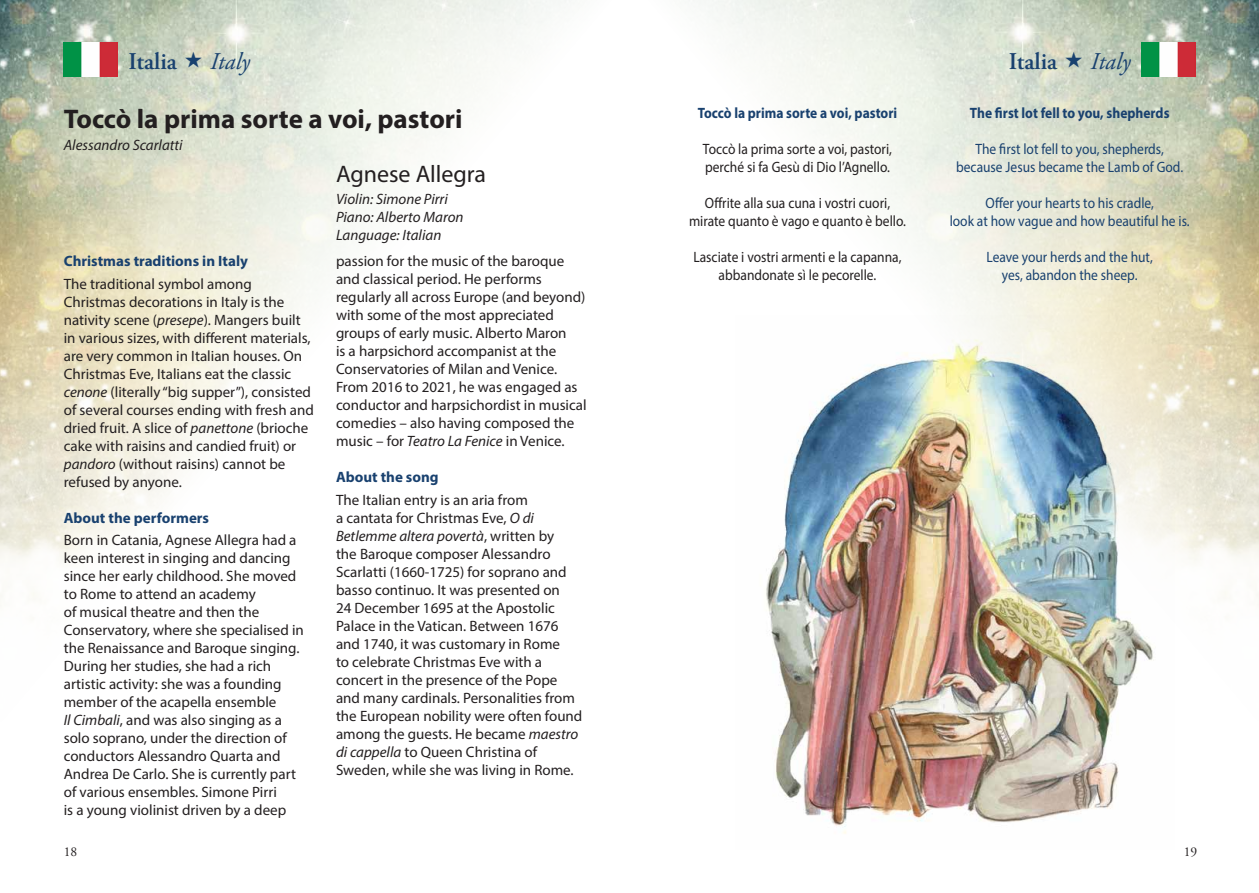
<style>
.page{position:relative;width:1259px;height:893px;background:#fff}
.page>*{position:absolute;margin:0;border:0;box-sizing:border-box;transform-origin:0 0}
.t1{font:700 27px "Myriad Pro";color:#231f20}
.t2{font:24px "Myriad Pro";color:#231f20}
.t3{font:600 24px "Adobe Garamond Pro";color:#19416f}
.t4{font:italic 24px "Adobe Garamond Pro";color:#19416f}
.t5{font:15px/18px "Myriad Pro";color:#231f20}
.t6{font:15px/18px "Myriad Pro";color:#231f20;text-align:center;scale:.9 1}
.t7{font:15px/18px "Myriad Pro";color:#19416f;text-align:center;scale:.9 1}
.t8{font:italic 15px/18px "Myriad Pro";color:#231f20}
.t9{font:700 15px "Myriad Pro";color:#19416f;scale:.9 1}
.t10{font:700 15px "Myriad Pro";color:#19416f}
.t11{font:13.5px "Adobe Garamond Pro";color:#231f20}
.s1{font-style:italic}
</style>
<div class="page">
<img style="left:0;top:0;width:1259px;height:597px">
<img style="left:1141px;top:43px;width:54px;height:34px">
<img style="left:736px;top:316px;width:438px;height:518px">
<img style="left:64px;top:43px;width:54px;height:34px">
<svg style="left:1065px;top:51px;width:17px;height:16px"></svg>
<svg style="left:185px;top:51px;width:17px;height:16px"></svg>
<h2 class="t3" style="left:128px;top:47px;width:50px">Italia</h2>
<h2 class="t4" style="left:210px;top:47px;width:41px">Italy</h2>
<h1 class="t1" style="left:64px;top:101px;width:400px">Toccò la prima sorte a voi, pastori</h1>
<p class="t8" style="left:64px;top:136px;width:120px">Alessandro Scarlatti</p>
<h2 class="t2" style="left:336px;top:159px;width:152px">Agnese Allegra</h2>
<p class="t8" style="left:336px;top:190px;width:129px">Violin: Simone Pirri<br>Piano: Alberto Maron<br>Language: Italian</p>
<p class="t10" style="left:64px;top:252px;width:186px">Christmas traditions in Italy</p>
<p class="t5" style="left:64px;top:274px;width:252px">The traditional symbol among Christmas decorations in Italy is the nativity scene (<span class="s1">presepe</span>). Mangers built in various sizes, with different materials, are very common in Italian houses. On Christmas Eve, Italians eat the classic <span class="s1">cenone</span> (literally “big supper”), consisted of several courses ending with fresh and dried fruit. A slice of <span class="s1">panettone</span> (brioche cake with raisins and candied fruit) or <span class="s1">pandoro</span> (without raisins) cannot be refused by anyone.</p>
<p class="t10" style="left:64px;top:508px;width:147px">About the performers</p>
<p class="t5" style="left:64px;top:531px;width:242px">Born in Catania, Agnese Allegra had a keen interest in singing and dancing since her early childhood. She moved to Rome to attend an academy<br>of musical theatre and then the Conservatory, where she specialised in the Renaissance and Baroque singing.<br>During her studies, she had a rich artistic activity: she was a founding member of the acapella ensemble<br><span class="s1">Il Cimbali</span>, and was also singing as a solo soprano, under the direction of conductors Alessandro Quarta and Andrea De Carlo. She is currently part of various ensembles. Simone Pirri<br>is a young violinist driven by a deep</p>
<p class="t5" style="left:336px;top:252px;width:252px">passion for the music of the baroque and classical period. He performs regularly all across Europe (and beyond) with some of the most appreciated groups of early music. Alberto Maron<br>is a harpsichord accompanist at the Conservatories of Milan and Venice.<br>From 2016 to 2021, he was engaged as conductor and harpsichordist in musical comedies – also having composed the music – for <span class="s1">Teatro La Fenice</span> in Venice.</p>
<p class="t10" style="left:336px;top:468px;width:104px">About the song</p>
<p class="t5" style="left:336px;top:490px;width:248px">The Italian entry is an aria from<br>a cantata for Christmas Eve, <span class="s1">O di Betlemme altera povertà</span>, written by<br>the Baroque composer Alessandro Scarlatti (1660-1725) for soprano and basso continuo. It was presented on<br>24 December 1695 at the Apostolic Palace in the Vatican. Between 1676 and 1740, it was customary in Rome<br>to celebrate Christmas Eve with a concert in the presence of the Pope and many cardinals. Personalities from the European nobility were often found among the guests. He became <span class="s1">maestro di cappella</span> to Queen Christina of Sweden, while she was living in Rome.</p>
<p class="t9" style="left:698px;top:103px;width:223px">Toccò la prima sorte a voi, pastori</p>
<p class="t6" style="left:703px;top:139px;width:212px;text-align:left">Toccò la prima sorte a voi, pastori, perché si fa Gesù di Dio l’Agnello.</p>
<p class="t6" style="left:689px;top:193px;width:242px">Offrite alla sua cuna i vostri cuori, mirate quanto è vago e quanto è bello.</p>
<p class="t6" style="left:693px;top:247px;width:233px">Lasciate i vostri armenti e la capanna, abbandonate sì le pecorelle.</p>
<h2 class="t3" style="left:1009px;top:47px;width:50px">Italia</h2>
<h2 class="t4" style="left:1090px;top:47px;width:41px">Italy</h2>
<p class="t9" style="left:970px;top:103px;width:223px">The first lot fell to you, shepherds</p>
<p class="t7" style="left:956px;top:139px;width:254px">The first lot fell to you, shepherds, because Jesus became the Lamb of God.</p>
<p class="t7" style="left:949px;top:193px;width:268px">Offer your hearts to his cradle,<br>look at how vague and how beautiful he is.</p>
<p class="t7" style="left:986px;top:247px;width:186px">Leave your herds and the hut, yes, abandon the sheep.</p>
<p class="t11" style="left:64px;top:844px;width:15px">18</p>
<p class="t11" style="left:1183px;top:844px;width:15px">19</p>
</div>
